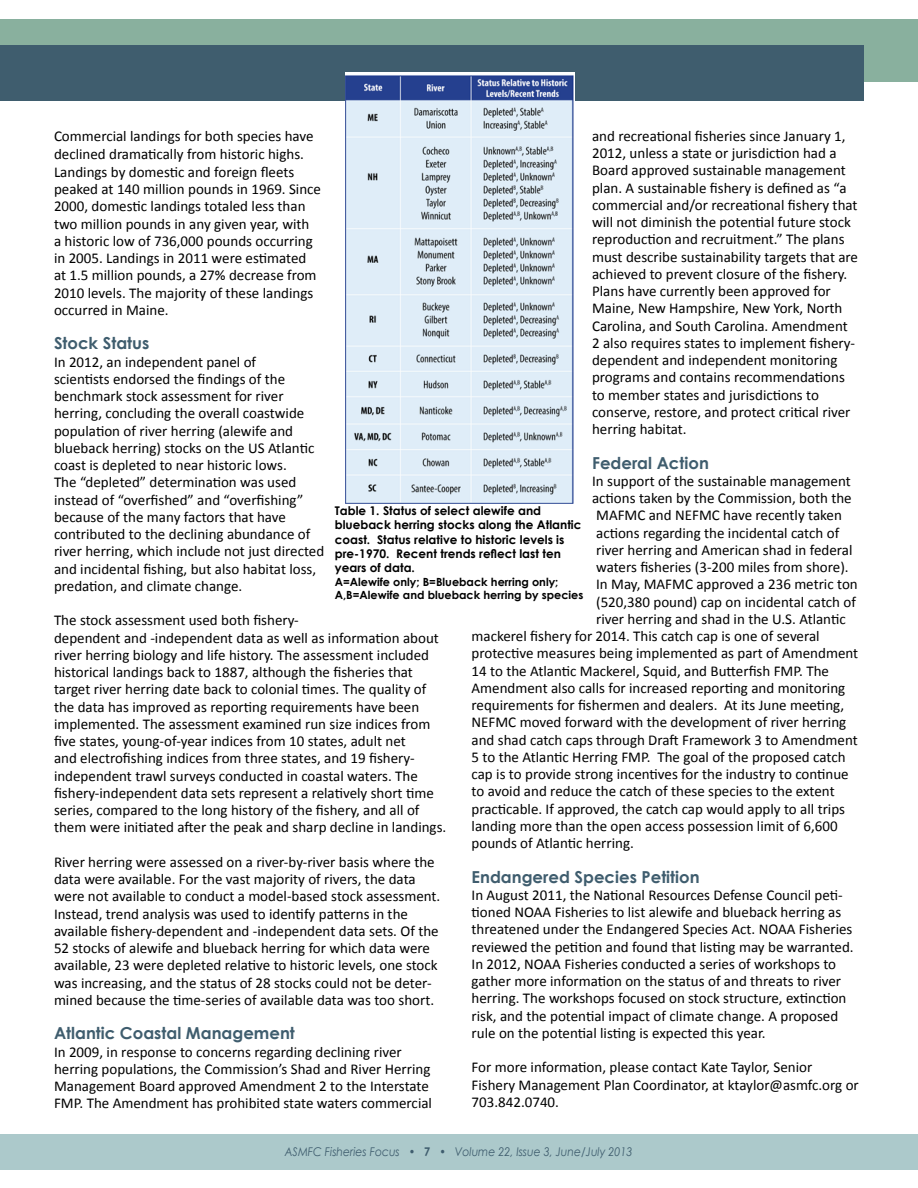
<style>
.page{position:relative;width:918px;height:1188px;background:#fff}
.page>*{position:absolute;margin:0;border:0;box-sizing:border-box;transform-origin:0 0}
.t1{font:700 16.5px "Century Gothic";color:#3f5d6e}
.t2{font:15px/17.2px "Calibri";color:#000}
.t3{font:700 12px/14.4px "Century Gothic";color:#000}
.t4{font:italic 12px "Century Gothic";color:#3f5d6e;scale:.9 1}
.t5{font:700 11.25px/13.5px "Century Gothic";color:#000}
.s1{font-style:normal}
.s2{font-weight:700;font-style:normal}
</style>
<div class="page">
<div style="left:0;top:1134px;width:918px;height:36px;background:#acc9cb"></div>
<div style="left:0;top:19px;width:918px;height:63px;background:#89b09e"></div>
<div style="left:0;top:45px;width:864px;height:56px;background:#3f5d6e"></div>
<img style="left:345px;top:73px;width:229px;height:431px">
<p class="t2" style="left:54px;top:126px;width:269px">Commercial landings for both species have declined dramatically from historic highs.<br>Landings by domestic and foreign fleets peaked at 140 million pounds in 1969. Since 2000, domestic landings totaled less than two million pounds in any given year, with<br>a historic low of 736,000 pounds occurring in 2005. Landings in 2011 were estimated at 1.5 million pounds, a 27% decrease from 2010 levels. The majority of these landings occurred in Maine.</p>
<p class="t1" style="left:54px;top:331px;width:97px">Stock Status</p>
<p class="t2" style="left:54px;top:352px;width:272px">In 2012, an independent panel of<br>scientists endorsed the findings of the benchmark stock assessment for river herring, concluding the overall coastwide population of river herring (alewife and blueback herring) stocks on the US Atlantic coast is depleted to near historic lows.<br>The “depleted” determination was used instead of “overfished” and “overfishing” because of the many factors that have contributed to the declining abundance of river herring, which include not just directed and incidental fishing, but also habitat loss, predation, and climate change.</p>
<p class="t2" style="left:54px;top:611px;width:394px">The stock assessment used both fishery-<br>dependent and -independent data as well as information about river herring biology and life history. The assessment included historical landings back to 1887, although the fisheries that target river herring date back to colonial times. The quality of the data has improved as reporting requirements have been implemented. The assessment examined run size indices from five states, young-of-year indices from 10 states, adult net<br>and electrofishing indices from three states, and 19 fishery&shy;independent trawl surveys conducted in coastal waters. The fishery-independent data sets represent a relatively short time series, compared to the long history of the fishery, and all of them were initiated after the peak and sharp decline in landings.</p>
<p class="t2" style="left:54px;top:853px;width:388px">River herring were assessed on a river-by-river basis where the data were available. For the vast majority of rivers, the data were not available to conduct a model-based stock assessment.<br>Instead, trend analysis was used to identify patterns in the available fishery-dependent and -independent data sets. Of the 52 stocks of alewife and blueback herring for which data were available, 23 were depleted relative to historic levels, one stock was increasing, and the status of 28 stocks could not be deter&shy;mined because the time-series of available data was too short.</p>
<p class="t1" style="left:54px;top:1021px;width:242px">Atlantic Coastal Management</p>
<p class="t2" style="left:54px;top:1042px;width:380px">In 2009, in response to concerns regarding declining river herring populations, the Commission’s Shad and River Herring Management Board approved Amendment 2 to the Interstate FMP. The Amendment has prohibited state waters commercial</p>
<p class="t2" style="left:592px;top:127px;width:268px">and recreational fisheries since January 1, 2012, unless a state or jurisdiction had a Board approved sustainable management plan. A sustainable fishery is defined as “a commercial and/or recreational fishery that will not diminish the potential future stock reproduction and recruitment.” The plans must describe sustainability targets that are achieved to prevent closure of the fishery.<br>Plans have currently been approved for Maine, New Hampshire, New York, North Carolina, and South Carolina. Amendment 2 also requires states to implement fishery&shy;dependent and independent monitoring programs and contains recommendations to member states and jurisdictions to conserve, restore, and protect critical river herring habitat.</p>
<p class="t1" style="left:592px;top:450px;width:118px">Federal Action</p>
<p class="t2" style="left:592px;top:472px;width:260px">In support of the sustainable management</p>
<p class="t2" style="left:592px;top:489px;width:261px">actions taken by the Commission, both the</p>
<p class="t2" style="left:596px;top:506px;width:247px">MAFMC and NEFMC have recently taken</p>
<p class="t2" style="left:596px;top:523px;width:245px">actions regarding the incidental catch of</p>
<p class="t2" style="left:596px;top:541px;width:258px">river herring and American shad in federal</p>
<p class="t2" style="left:596px;top:558px;width:254px">waters fisheries (3-200 miles from shore).</p>
<p class="t2" style="left:596px;top:575px;width:263px">In May, MAFMC approved a 236 metric ton</p>
<p class="t2" style="left:596px;top:592px;width:261px">(520,380 pound) cap on incidental catch of</p>
<p class="t2" style="left:596px;top:610px;width:251px">river herring and shad in the U.S. Atlantic</p>
<p class="t2" style="left:472px;top:627px;width:350px">mackerel fishery for 2014. This catch cap is one of several</p>
<p class="t2" style="left:472px;top:644px;width:388px">protective measures being implemented as part of Amendment</p>
<p class="t2" style="left:472px;top:661px;width:359px">14 to the Atlantic Mackerel, Squid, and Butterfish FMP. The</p>
<p class="t2" style="left:472px;top:679px;width:375px">Amendment also calls for increased reporting and monitoring</p>
<p class="t2" style="left:472px;top:696px;width:374px">requirements for fishermen and dealers. At its June meeting,</p>
<p class="t2" style="left:472px;top:713px;width:376px">NEFMC moved forward with the development of river herring</p>
<p class="t2" style="left:472px;top:730px;width:388px">and shad catch caps through Draft Framework 3 to Amendment</p>
<p class="t2" style="left:472px;top:748px;width:375px">5 to the Atlantic Herring FMP. The goal of the proposed catch</p>
<p class="t2" style="left:472px;top:765px;width:379px">cap is to provide strong incentives for the industry to continue</p>
<p class="t2" style="left:472px;top:782px;width:365px">to avoid and reduce the catch of these species to the extent</p>
<p class="t2" style="left:472px;top:799px;width:375px">practicable. If approved, the catch cap would apply to all trips</p>
<p class="t2" style="left:472px;top:817px;width:368px">landing more than the open access possession limit of 6,600</p>
<p class="t2" style="left:472px;top:834px;width:164px">pounds of Atlantic herring.</p>
<p class="t1" style="left:472px;top:864px;width:230px">Endangered Species Petition</p>
<p class="t2" style="left:472px;top:886px;width:384px">In August 2011, the National Resources Defense Council peti&shy;tioned NOAA Fisheries to list alewife and blueback herring as threatened under the Endangered Species Act. NOAA Fisheries reviewed the petition and found that listing may be warranted.<br>In 2012, NOAA Fisheries conducted a series of workshops to gather more information on the status of and threats to river herring. The workshops focused on stock structure, extinction risk, and the potential impact of climate change. A proposed rule on the potential listing is expected this year.</p>
<p class="t2" style="left:472px;top:1058px;width:389px">For more information, please contact Kate Taylor, Senior<br>Fishery Management Plan Coordinator, at ktaylor@asmfc.org or<br>703.842.0740.</p>
<p class="t3" style="left:335px;top:503px;width:248px">Table 1. Status of select alewife and blueback herring stocks along the Atlantic coast. Status relative to historic levels is pre-1970. Recent trends reflect last ten years of data.</p>
<p class="t5" style="left:335px;top:575px;width:250px">A=Alewife only; B=Blueback herring only;<br>A,B=Alewife and blueback herring by species</p>
<p class="t4" style="left:285px;top:1143px;width:388px">ASMFC Fisheries Focus <span class="s1">•</span> <span class="s2">7</span> <span class="s1">•</span> Volume 22, Issue 3, June/July 2013</p>
</div>
